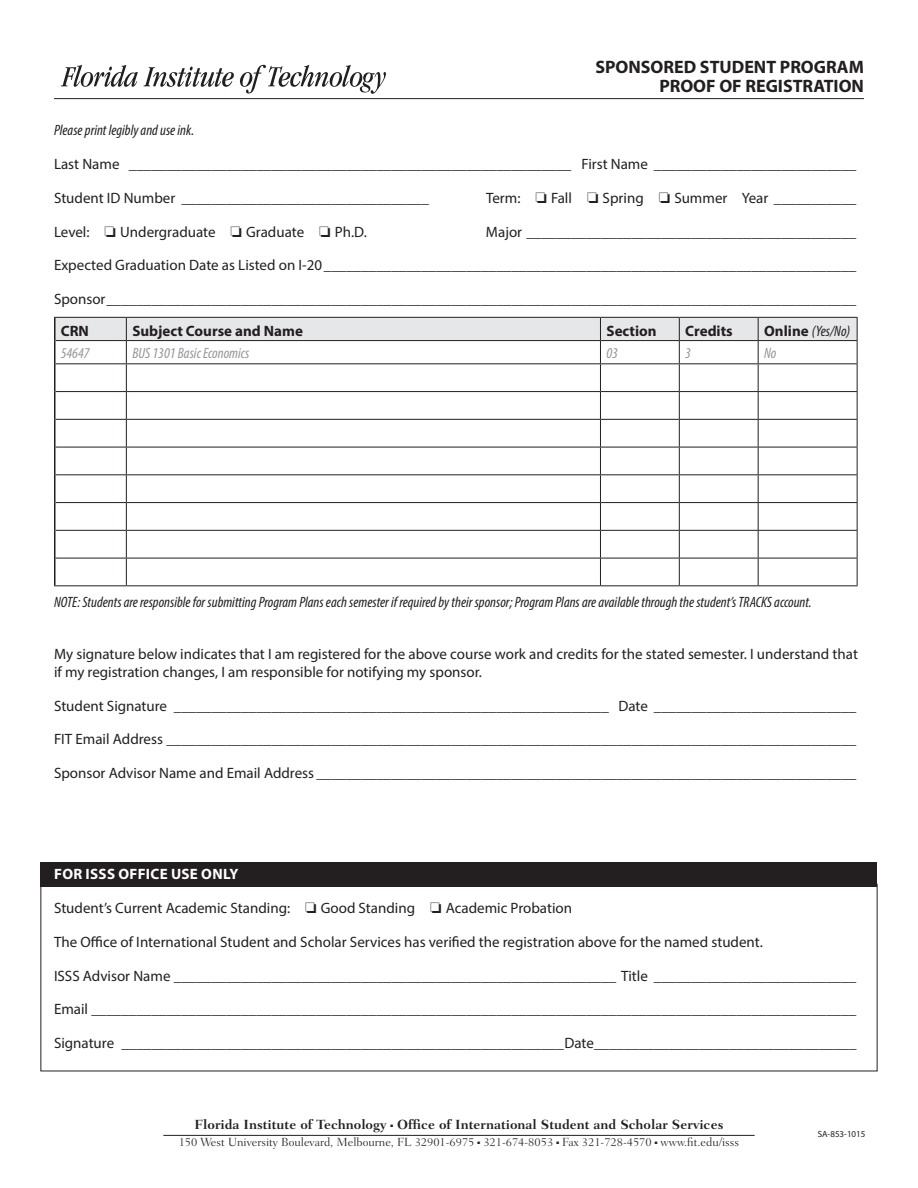
<style>
.page{position:relative;width:918px;height:1188px;background:#fff}
.page>*{position:absolute;margin:0;border:0;box-sizing:border-box;transform-origin:0 0}
.t1{font:700 18px "Myriad";color:#231f20}
.Body{font:15px/18px "Myriad Pro";color:#231f20}
.Body-2{font:italic condensed 15px "Myriad Pro";color:#231f20}
.Box_bullets-level_2{font:700 15px "Myriad Pro";color:#231f20}
.Body-3{font:italic condensed 15px "Myriad Pro";color:#939598}
.Body-4{font:700 15px "Myriad Pro";letter-spacing:.02em;color:#fff}
.Box_bullets-level_2-2{font:italic condensed 15px "Myriad Pro";color:#231f20}
.t2{font:700 13.5px "Fairfield LH";color:#231f20}
.t3{font:300 12px "Fairfield LH";color:#231f20}
.t4{font:9px "Myriad";color:#231f20}
.s1{font-weight:700;font-style:normal;font-stretch:normal}
</style>
<div class="page">
<hr style="left:163px;top:1135px;width:592px;height:1px;background:#231f20">
<div style="left:40px;top:863px;width:838px;height:24px;background:#231f20"></div>
<hr style="left:54px;top:318px;width:2px;height:23px;background:#231f20">
<hr style="left:54px;top:341px;width:2px;height:23px;background:#231f20">
<hr style="left:54px;top:364px;width:2px;height:28px;background:#231f20">
<hr style="left:54px;top:392px;width:2px;height:27px;background:#231f20">
<hr style="left:54px;top:419px;width:2px;height:28px;background:#231f20">
<hr style="left:54px;top:447px;width:2px;height:28px;background:#231f20">
<hr style="left:54px;top:475px;width:2px;height:28px;background:#231f20">
<hr style="left:54px;top:503px;width:2px;height:27px;background:#231f20">
<hr style="left:54px;top:530px;width:2px;height:28px;background:#231f20">
<hr style="left:54px;top:558px;width:2px;height:27px;background:#231f20">
<hr style="left:54px;top:317px;width:72px;height:1px;background:#231f20">
<svg style="left:55px;top:317px;width:803px;height:268px"></svg>
<hr style="left:54px;top:585px;width:72px;height:1px;background:#231f20">
<hr style="left:126px;top:585px;width:474px;height:1px;background:#231f20">
<hr style="left:600px;top:585px;width:79px;height:1px;background:#231f20">
<hr style="left:679px;top:585px;width:79px;height:1px;background:#231f20">
<hr style="left:758px;top:585px;width:100px;height:1px;background:#231f20">
<svg style="left:61px;top:65px;width:173px;height:22px"></svg>
<svg style="left:240px;top:65px;width:146px;height:29px"></svg>
<hr style="left:54px;top:98px;width:810px;height:1px;background:#231f20">
<div style="left:40px;top:884px;width:838px;height:187px;border:1px solid #231f20"></div>
<p class="t1" style="left:595px;top:57px;width:270px">SPONSORED STUDENT PROGRAM</p>
<p class="t1" style="left:659px;top:77px;width:206px">PROOF OF REGISTRATION</p>
<p class="Body-2" style="left:54px;top:121px;width:142px">Please print legibly and use ink.</p>
<p class="Body" style="left:54px;top:155px;width:804px">Last Name ___________________________________________________________ First Name ___________________________</p>
<p class="Body" style="left:54px;top:189px;width:376px">Student ID Number _________________________________</p>
<p class="Body" style="left:486px;top:189px;width:372px">Term: ❏ Fall ❏ Spring ❏ Summer Year ___________</p>
<p class="Body" style="left:54px;top:222px;width:314px">Level: ❏ Undergraduate ❏ Graduate ❏ Ph.D.</p>
<p class="Body" style="left:486px;top:222px;width:372px">Major ____________________________________________</p>
<p class="Body" style="left:54px;top:256px;width:804px">Expected Graduation Date as Listed on I-20_______________________________________________________________________</p>
<p class="Body" style="left:54px;top:290px;width:804px">Sponsor____________________________________________________________________________________________________</p>
<p class="Box_bullets-level_2" style="left:61px;top:321px;width:30px">CRN</p>
<p class="Box_bullets-level_2" style="left:132px;top:321px;width:172px">Subject Course and Name</p>
<p class="Box_bullets-level_2" style="left:606px;top:321px;width:52px">Section</p>
<p class="Box_bullets-level_2" style="left:685px;top:321px;width:49px">Credits</p>
<p class="Box_bullets-level_2-2" style="left:764px;top:322px;width:88px"><span class="s1">Online</span> (Yes/No)</p>
<p class="Body-3" style="left:61px;top:344px;width:30px">54647</p>
<p class="Body-3" style="left:132px;top:344px;width:119px">BUS 1301 Basic Economics</p>
<p class="Body-3" style="left:606px;top:344px;width:13px">03</p>
<p class="Body-3" style="left:685px;top:344px;width:7px">3</p>
<p class="Body-3" style="left:764px;top:344px;width:14px">No</p>
<p class="Body-2" style="left:54px;top:593px;width:759px">NOTE: Students are responsible for submitting Program Plans each semester if required by their sponsor; Program Plans are available through the student’s TRACKS account.</p>
<p class="Body" style="left:54px;top:645px;width:805px">My signature below indicates that I am registered for the above course work and credits for the stated semester. I understand that if my registration changes, I am responsible for notifying my sponsor.</p>
<p class="Body" style="left:54px;top:696px;width:804px">Student Signature __________________________________________________________ Date ___________________________</p>
<p class="Body" style="left:54px;top:730px;width:804px">FIT Email Address ____________________________________________________________________________________________</p>
<p class="Body" style="left:54px;top:764px;width:804px">Sponsor Advisor Name and Email Address ________________________________________________________________________</p>
<p class="Body-4" style="left:54px;top:865px;width:186px">FOR ISSS OFFICE USE ONLY</p>
<p class="Body" style="left:54px;top:899px;width:520px">Student’s Current Academic Standing: ❏ Good Standing ❏ Academic Probation</p>
<p class="Body" style="left:54px;top:933px;width:710px">The Office of International Student and Scholar Services has verified the registration above for the named student.</p>
<p class="Body" style="left:54px;top:966px;width:804px">ISSS Advisor Name ___________________________________________________________ Title ___________________________</p>
<p class="Body" style="left:54px;top:1000px;width:804px">Email ______________________________________________________________________________________________________</p>
<p class="Body" style="left:54px;top:1034px;width:804px">Signature ___________________________________________________________Date___________________________________</p>
<p class="t2" style="left:195px;top:1117px;width:530px">Florida Institute of Technology ■ Office of International Student and Scholar Services</p>
<p class="t3" style="left:179px;top:1136px;width:562px">150 West University Boulevard, Melbourne, FL 32901-6975 ■ 321-674-8053 ■ Fax 321-728-4570 ■ www.fit.edu/isss</p>
<p class="t4" style="left:818px;top:1130px;width:49px">SA-853-1015</p>
</div>
